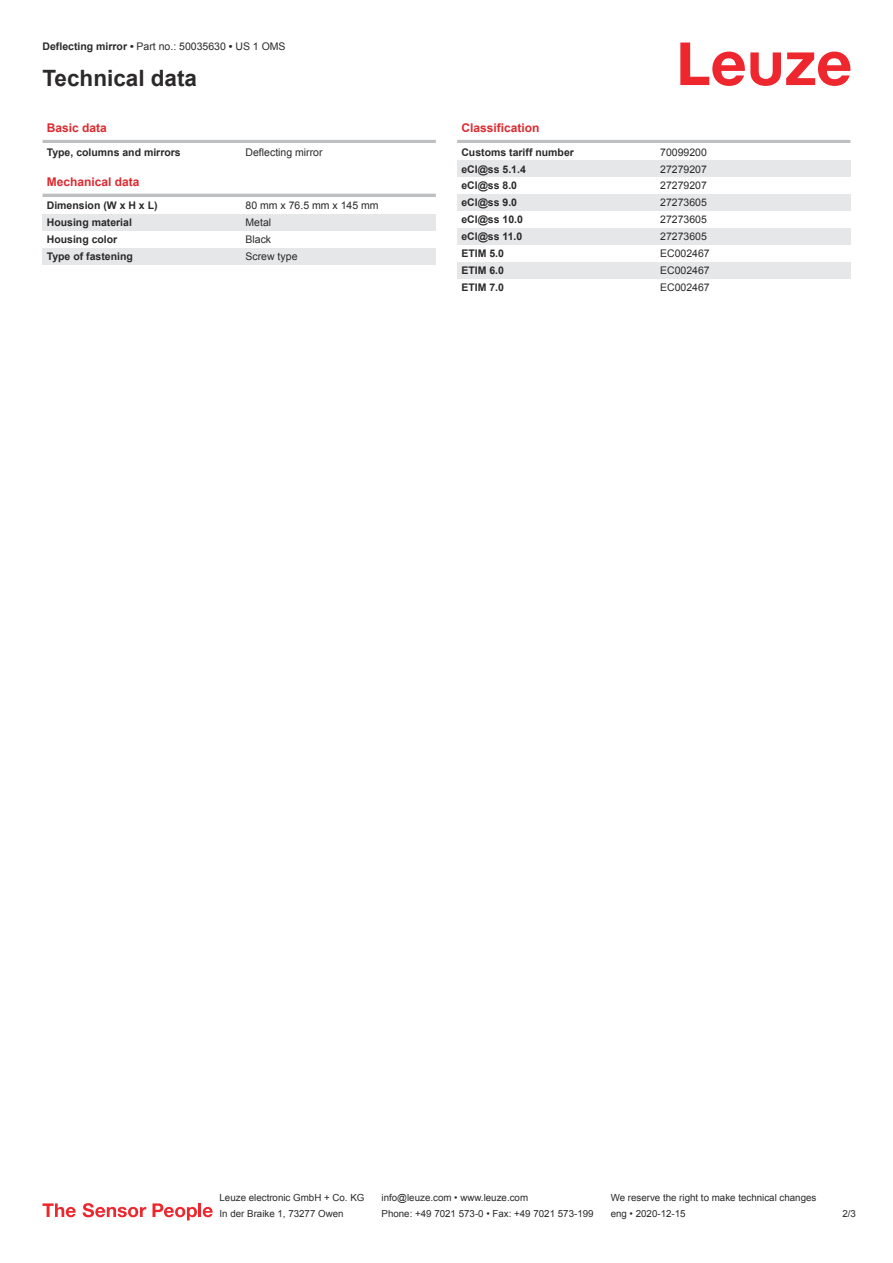
<style>
.page{position:relative;width:893px;height:1263px;background:#fff}
.page>*{position:absolute;margin:0;border:0;box-sizing:border-box;transform-origin:0 0}
.t1{font:700 22.5px "Arial";color:#2b292a}
.t2{font:700 12px "Arial";color:#db2a30}
.t3{font:700 10.5px "Arial";color:#2b292a}
.t4{font:10.5px "Arial";color:#2b292a}
.t5{font:9.75px "Arial";color:#2b292a}
.s1{font-weight:700}
</style>
<div class="page">
<svg style="left:680px;top:43px;width:170px;height:43px"></svg>
<hr style="left:43px;top:140px;width:393px;height:3px;background:#bdbfc1">
<hr style="left:43px;top:194px;width:393px;height:3px;background:#bdbfc1">
<div style="left:43px;top:214px;width:199px;height:17px;background:#e6e7e9"></div>
<div style="left:242px;top:214px;width:194px;height:17px;background:#e6e7e9"></div>
<div style="left:43px;top:248px;width:199px;height:17px;background:#e6e7e9"></div>
<div style="left:242px;top:248px;width:194px;height:17px;background:#e6e7e9"></div>
<hr style="left:457px;top:140px;width:393px;height:3px;background:#bdbfc1">
<div style="left:457px;top:160px;width:200px;height:17px;background:#e6e7e9"></div>
<div style="left:657px;top:160px;width:193px;height:17px;background:#e6e7e9"></div>
<div style="left:457px;top:194px;width:200px;height:17px;background:#e6e7e9"></div>
<div style="left:657px;top:194px;width:193px;height:17px;background:#e6e7e9"></div>
<div style="left:457px;top:228px;width:200px;height:17px;background:#e6e7e9"></div>
<div style="left:657px;top:228px;width:193px;height:17px;background:#e6e7e9"></div>
<div style="left:457px;top:262px;width:200px;height:17px;background:#e6e7e9"></div>
<div style="left:657px;top:262px;width:193px;height:17px;background:#e6e7e9"></div>
<svg style="left:43px;top:1203px;width:33px;height:14px"></svg>
<svg style="left:83px;top:1203px;width:63px;height:14px"></svg>
<svg style="left:153px;top:1203px;width:44px;height:17px"></svg>
<hr style="left:198px;top:1203px;width:3px;height:14px;background:#ed272d">
<svg style="left:203px;top:1207px;width:10px;height:10px"></svg>
<p class="t4" style="left:43px;top:43px;width:245px"><span class="s1">Deflecting mirror •</span> Part no.: 50035630 <span class="s1">•</span> US 1 OMS</p>
<h1 class="t1" style="left:43px;top:70px;width:156px">Technical data</h1>
<p class="t2" style="left:47px;top:123px;width:62px">Basic data</p>
<p class="t3" style="left:47px;top:148px;width:136px">Type, columns and mirrors</p>
<p class="t4" style="left:246px;top:148px;width:79px">Deflecting mirror</p>
<p class="t2" style="left:47px;top:177px;width:94px">Mechanical data</p>
<p class="t3" style="left:47px;top:202px;width:112px">Dimension (W x H x L)</p>
<p class="t4" style="left:246px;top:202px;width:135px">80 mm x 76.5 mm x 145 mm</p>
<p class="t3" style="left:47px;top:219px;width:87px">Housing material</p>
<p class="t4" style="left:246px;top:219px;width:27px">Metal</p>
<p class="t3" style="left:47px;top:236px;width:72px">Housing color</p>
<p class="t4" style="left:246px;top:236px;width:27px">Black</p>
<p class="t3" style="left:47px;top:252px;width:88px">Type of fastening</p>
<p class="t4" style="left:246px;top:252px;width:53px">Screw type</p>
<p class="t2" style="left:461px;top:123px;width:80px">Classification</p>
<p class="t3" style="left:461px;top:148px;width:114px">Customs tariff number</p>
<p class="t4" style="left:660px;top:148px;width:48px">70099200</p>
<p class="t3" style="left:461px;top:165px;width:66px">eCl@ss 5.1.4</p>
<p class="t4" style="left:660px;top:165px;width:48px">27279207</p>
<p class="t3" style="left:461px;top:182px;width:57px">eCl@ss 8.0</p>
<p class="t4" style="left:660px;top:182px;width:48px">27279207</p>
<p class="t3" style="left:461px;top:199px;width:57px">eCl@ss 9.0</p>
<p class="t4" style="left:660px;top:199px;width:48px">27273605</p>
<p class="t3" style="left:461px;top:216px;width:63px">eCl@ss 10.0</p>
<p class="t4" style="left:660px;top:216px;width:48px">27273605</p>
<p class="t3" style="left:461px;top:233px;width:63px">eCl@ss 11.0</p>
<p class="t4" style="left:660px;top:232px;width:48px">27273605</p>
<p class="t3" style="left:461px;top:249px;width:44px">ETIM 5.0</p>
<p class="t4" style="left:660px;top:249px;width:51px">EC002467</p>
<p class="t3" style="left:461px;top:266px;width:44px">ETIM 6.0</p>
<p class="t4" style="left:660px;top:266px;width:51px">EC002467</p>
<p class="t3" style="left:461px;top:283px;width:44px">ETIM 7.0</p>
<p class="t4" style="left:660px;top:283px;width:51px">EC002467</p>
<p class="t5" style="left:220px;top:1194px;width:146px">Leuze electronic GmbH + Co. KG</p>
<p class="t5" style="left:381px;top:1194px;width:148px">info@leuze.com • www.leuze.com</p>
<p class="t5" style="left:611px;top:1194px;width:207px">We reserve the right to make technical changes</p>
<p class="t5" style="left:220px;top:1210px;width:126px">In der Braike 1, 73277 Owen</p>
<p class="t5" style="left:381px;top:1210px;width:214px">Phone: +49 7021 573-0 • Fax: +49 7021 573-199</p>
<p class="t5" style="left:611px;top:1210px;width:76px">eng • 2020-12-15</p>
<p class="t5" style="left:842px;top:1210px;width:15px">2 /3</p>
</div>
